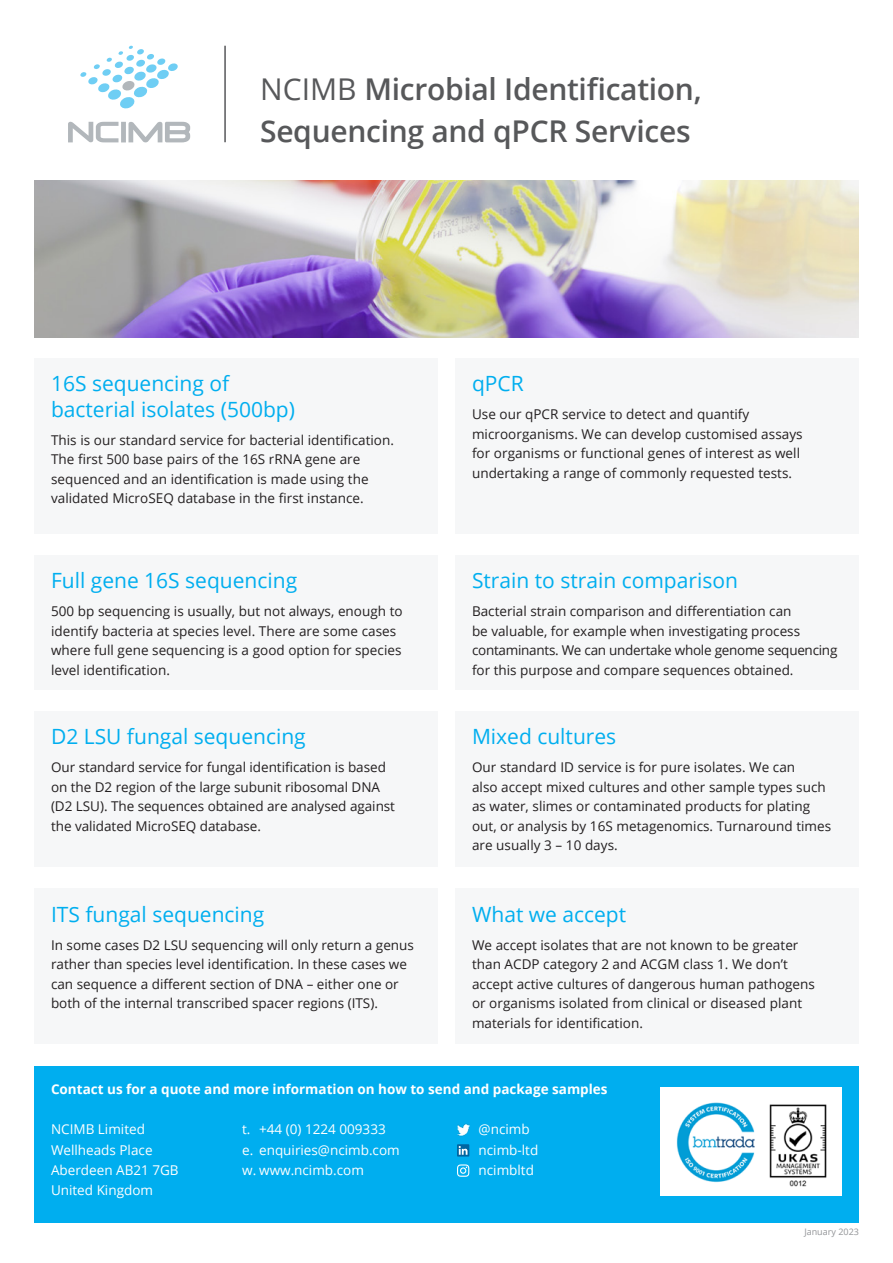
<style>
.page{position:relative;width:893px;height:1263px;background:#fff}
.page>*{position:absolute;margin:0;border:0;box-sizing:border-box;transform-origin:0 0}
.t1{font:600 30px/42px "Open Sans";letter-spacing:-.01em;color:#57585a}
.t2{font:21px/25.2px "Open Sans";color:#00aeef}
.t3{font:13.5px/19.5px "Open Sans";letter-spacing:.005em;color:#231f20}
.t4{font:13.5px/20.2px "Open Sans";color:#fff}
.t5{font:700 13.5px "Open Sans";color:#fff}
.t6{font:9px "Open Sans";color:#939598}
.s1{font-weight:400}
</style>
<div class="page">
<img style="left:34px;top:181px;width:825px;height:156px">
<div style="left:34px;top:358px;width:404px;height:176px;background:#f6f7f8"></div>
<div style="left:455px;top:555px;width:404px;height:135px;background:#f6f7f8"></div>
<div style="left:34px;top:711px;width:404px;height:155px;background:#f6f7f8"></div>
<div style="left:34px;top:889px;width:404px;height:155px;background:#f6f7f8"></div>
<div style="left:34px;top:555px;width:404px;height:135px;background:#f6f7f8"></div>
<div style="left:455px;top:711px;width:404px;height:155px;background:#f6f7f8"></div>
<div style="left:455px;top:358px;width:404px;height:176px;background:#f6f7f8"></div>
<div style="left:455px;top:889px;width:404px;height:155px;background:#f6f7f8"></div>
<hr style="left:224px;top:46px;width:2px;height:96px;background:#57585a">
<svg style="left:68px;top:122px;width:51px;height:20px"></svg>
<div style="left:121px;top:122px;width:5px;height:20px;background:#b2b7bb"></div>
<svg style="left:128px;top:122px;width:62px;height:20px"></svg>
<svg style="left:80px;top:46px;width:98px;height:63px"></svg>
<div style="left:34px;top:1066px;width:825px;height:156px;background:#00aeef"></div>
<div style="left:661px;top:1087px;width:181px;height:109px;background:#fff"></div>
<svg style="left:457px;top:1124px;width:12px;height:12px"></svg>
<svg style="left:457px;top:1144px;width:12px;height:12px"></svg>
<svg style="left:459px;top:1146px;width:8px;height:9px"></svg>
<svg style="left:457px;top:1164px;width:12px;height:13px"></svg>
<img style="left:676px;top:1102px;width:150px;height:85px">
<h1 class="t1" style="left:260px;top:68px;width:443px"><span class="s1">NCIMB</span> Microbial Identification,<br>Sequencing and qPCR Services</h1>
<h2 class="t2" style="left:51px;top:371px;width:245px">16S sequencing of bacterial isolates (500bp)</h2>
<p class="t3" style="left:51px;top:430px;width:345px">This is our standard service for bacterial identification.<br>The first 500 base pairs of the 16S rRNA gene are sequenced and an identification is made using the validated MicroSEQ database in the first instance.</p>
<h2 class="t2" style="left:51px;top:568px;width:248px">Full gene 16S sequencing</h2>
<p class="t3" style="left:51px;top:601px;width:353px">500 bp sequencing is usually, but not always, enough to identify bacteria at species level. There are some cases where full gene sequencing is a good option for species level identification.</p>
<h2 class="t2" style="left:51px;top:723px;width:256px">D2 LSU fungal sequencing</h2>
<p class="t3" style="left:51px;top:757px;width:346px">Our standard service for fungal identification is based on the D2 region of the large subunit ribosomal DNA (D2 LSU). The sequences obtained are analysed against the validated MicroSEQ database.</p>
<h2 class="t2" style="left:51px;top:901px;width:215px">ITS fungal sequencing</h2>
<p class="t3" style="left:51px;top:935px;width:364px">In some cases D2 LSU sequencing will only return a genus rather than species level identification. In these cases we can sequence a different section of DNA – either one or both of the internal transcribed spacer regions (ITS).</p>
<h2 class="t2" style="left:472px;top:371px;width:53px">qPCR</h2>
<p class="t3" style="left:472px;top:404px;width:332px">Use our qPCR service to detect and quantify microorganisms. We can develop customised assays for organisms or functional genes of interest as well undertaking a range of commonly requested tests.</p>
<h2 class="t2" style="left:472px;top:568px;width:267px">Strain to strain comparison</h2>
<p class="t3" style="left:472px;top:601px;width:367px">Bacterial strain comparison and differentiation can<br>be valuable, for example when investigating process contaminants. We can undertake whole genome sequencing for this purpose and compare sequences obtained.</p>
<h2 class="t2" style="left:472px;top:723px;width:146px">Mixed cultures</h2>
<p class="t3" style="left:472px;top:757px;width:361px">Our standard ID service is for pure isolates. We can<br>also accept mixed cultures and other sample types such as water, slimes or contaminated products for plating out, or analysis by 16S metagenomics. Turnaround times are usually 3 – 10 days.</p>
<h2 class="t2" style="left:472px;top:901px;width:156px">What we accept</h2>
<p class="t3" style="left:472px;top:935px;width:344px">We accept isolates that are not known to be greater than ACDP category 2 and ACGM class 1. We don’t accept active cultures of dangerous human pathogens or organisms isolated from clinical or diseased plant materials for identification.</p>
<p class="t5" style="left:51px;top:1080px;width:558px">Contact us for a quote and more information on how to send and package samples</p>
<p class="t4" style="left:51px;top:1119px;width:129px">NCIMB Limited<br>Wellheads Place<br>Aberdeen AB21 7GB<br>United Kingdom</p>
<p class="t4" style="left:242px;top:1119px;width:159px">t. +44 (0) 1224 009333 e. enquiries@ncimb.com w. www.ncimb.com</p>
<p class="t4" style="left:479px;top:1119px;width:61px">@ncimb ncimb-ltd ncimbltd</p>
<p class="t6" style="left:804px;top:1226px;width:56px">January 2023</p>
</div>
